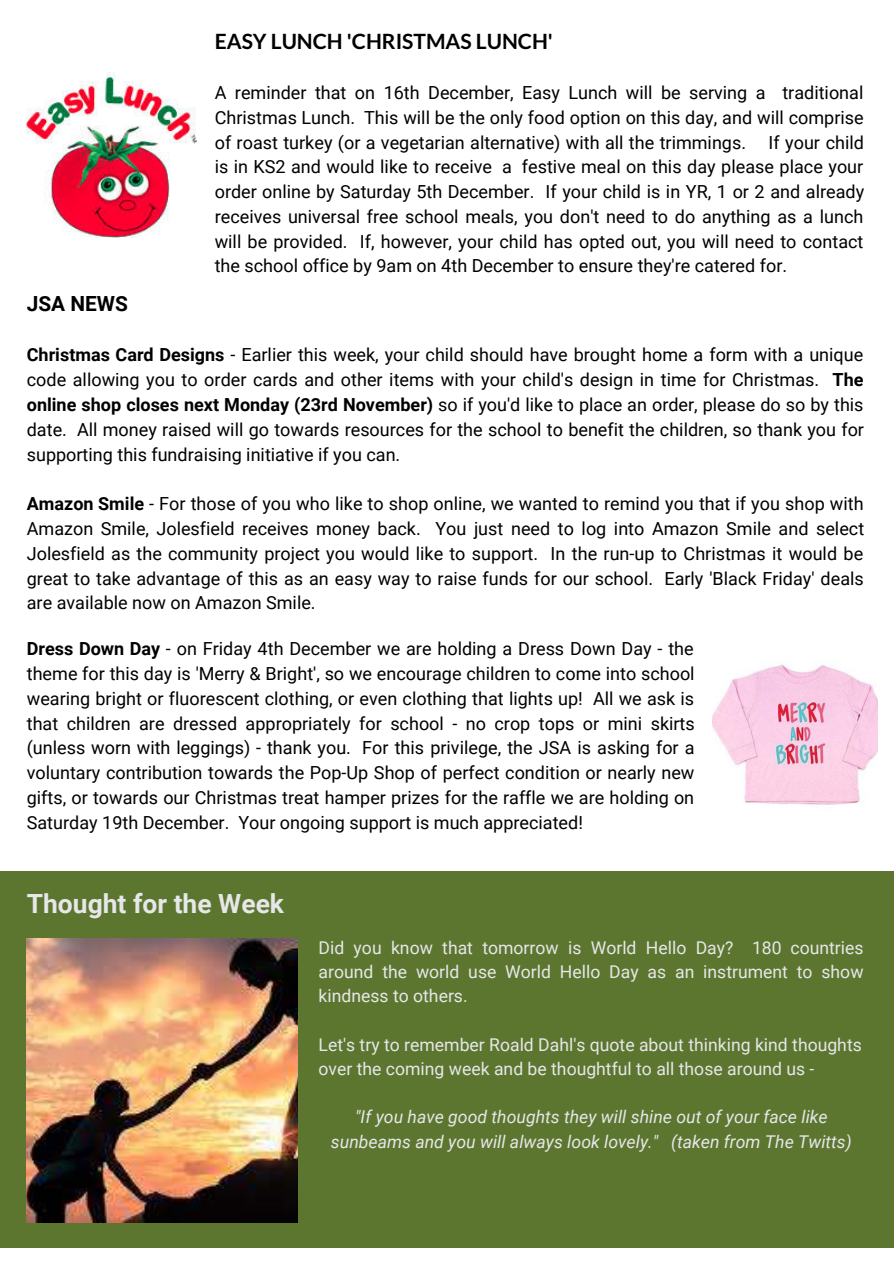
<style>
.page{position:relative;width:894px;height:1264px;background:#fff}
.page>*{position:absolute;margin:0;border:0;box-sizing:border-box;transform-origin:0 0}
.t1{font:700 26.4px "Roboto";color:#e5e7e9}
.t2{font:700 21px "Lato";color:#000}
.t3{font:700 20.85px "Roboto";color:#000}
.t4{font:18px/24.8px "Roboto";color:#000;text-align:justify}
.t5{font:17.55px/24.2px "Roboto";color:#e5e7e9;text-align:justify}
.t6{font:italic 17.55px/24.2px "Roboto";color:#e5e7e9;text-align:center}
.s1{font-weight:700}
</style>
<div class="page">
<div style="left:0;top:871px;width:892px;height:376px;background:#5d762f"></div>
<img style="left:27px;top:938px;width:270px;height:284px">
<img style="left:27px;top:72px;width:170px;height:165px">
<img style="left:712px;top:661px;width:165px;height:144px">
<p class="t2" style="left:215px;top:30px;width:339px">EASY LUNCH 'CHRISTMAS LUNCH'</p>
<p class="t4" style="left:215px;top:79px;width:650px">A reminder that on 16th December, Easy Lunch will be serving a traditional Christmas Lunch. This will be the only food option on this day, and will comprise of roast turkey (or a vegetarian alternative) with all the trimmings. If your child is in KS2 and would like to receive a festive meal on this day please place your order online by Saturday 5th December. If your child is in YR, 1 or 2 and already receives universal free school meals, you don't need to do anything as a lunch will be provided. If, however, your child has opted out, you will need to contact the school office by 9am on 4th December to ensure they're catered for.</p>
<p class="t3" style="left:27px;top:289px;width:103px">JSA NEWS</p>
<p class="t4" style="left:27px;top:342px;width:838px"><span class="s1">Christmas Card Designs</span> - Earlier this week, your child should have brought home a form with a unique code allowing you to order cards and other items with your child's design in time for Christmas. <span class="s1">The online shop closes next Monday (23rd November)</span> so if you'd like to place an order, please do so by this date. All money raised will go towards resources for the school to benefit the children, so thank you for supporting this fundraising initiative if you can.</p>
<p class="t4" style="left:27px;top:490px;width:838px"><span class="s1">Amazon Smile</span> - For those of you who like to shop online, we wanted to remind you that if you shop with Amazon Smile, Jolesfield receives money back. You just need to log into Amazon Smile and select Jolesfield as the community project you would like to support. In the run-up to Christmas it would be great to take advantage of this as an easy way to raise funds for our school. Early 'Black Friday' deals are available now on Amazon Smile.</p>
<p class="t4" style="left:27px;top:635px;width:669px"><span class="s1">Dress Down Day</span> - on Friday 4th December we are holding a Dress Down Day - the theme for this day is 'Merry &amp; Bright', so we encourage children to come into school wearing bright or fluorescent clothing, or even clothing that lights up! All we ask is that children are dressed appropriately for school - no crop tops or mini skirts (unless worn with leggings) - thank you. For this privilege, the JSA is asking for a voluntary contribution towards the Pop-Up Shop of perfect condition or nearly new gifts, or towards our Christmas treat hamper prizes for the raffle we are holding on Saturday 19th December. Your ongoing support is much appreciated!</p>
<h1 class="t1" style="left:27px;top:885px;width:259px">Thought for the Week</h1>
<p class="t5" style="left:318px;top:935px;width:546px">Did you know that tomorrow is World Hello Day? 180 countries around the world use World Hello Day as an instrument to show kindness to others.</p>
<p class="t5" style="left:318px;top:1031px;width:544px">Let's try to remember Roald Dahl's quote about thinking kind thoughts over the coming week and be thoughtful to all those around us -</p>
<p class="t6" style="left:331px;top:1104px;width:522px">"If you have good thoughts they will shine out of your face like sunbeams and you will always look lovely." (taken from The Twitts)</p>
</div>
